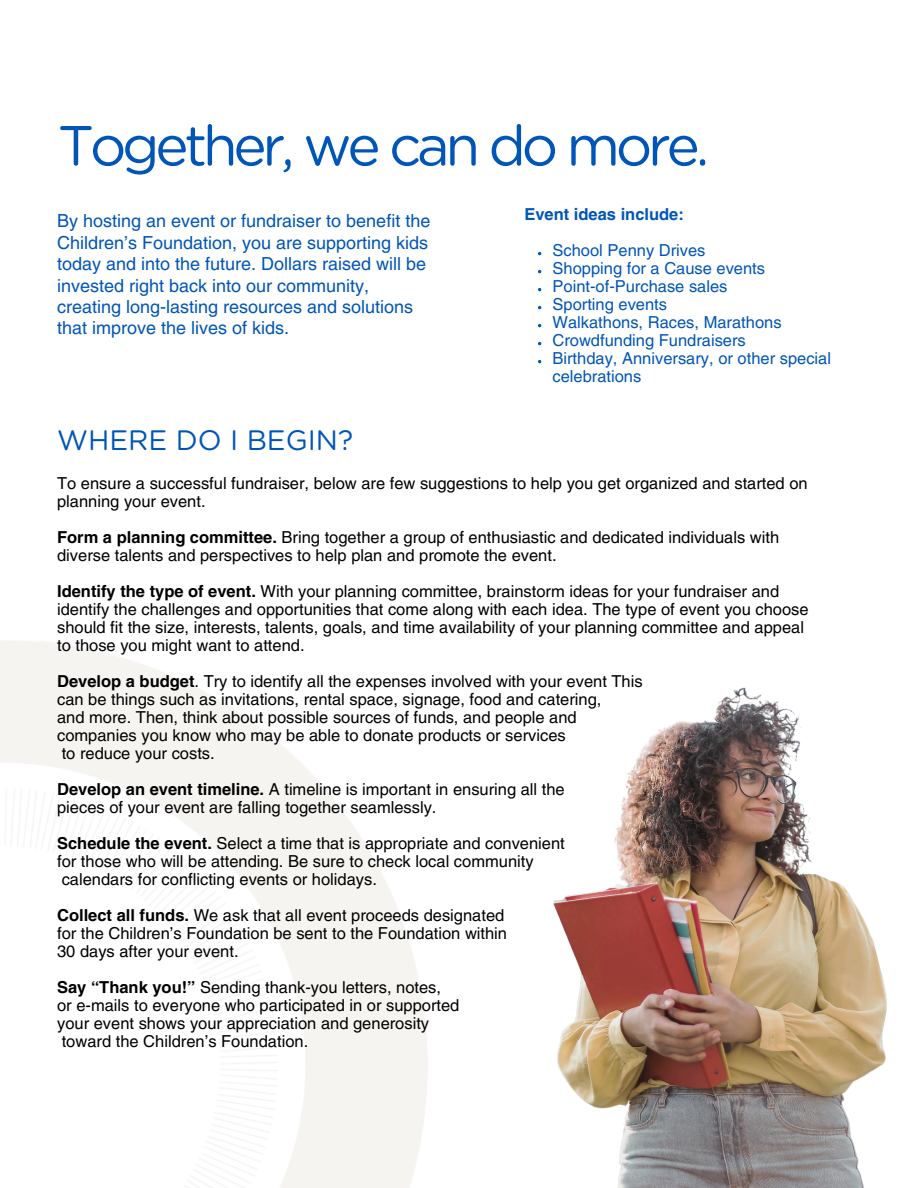
<style>
.page{position:relative;width:918px;height:1188px;background:#fff}
.page>*{position:absolute;margin:0;border:0;box-sizing:border-box;transform-origin:0 0}
.t1{font:56.25px "Gotham Rounded";letter-spacing:-.075em;color:#0055b8}
.t2{font:28.05px "Gotham Rounded";color:#0055b8}
.t3{font:18px/21.3px "Helvetica LT Pro";color:#0055b8}
.t4{font:16.5px/18px "Helvetica LT Pro";color:#000}
.t5{font:16.5px/18px "Helvetica LT Pro";color:#0055b8}
.t6{font:700 16.5px "Helvetica LT Pro";color:#0055b8}
.s1{font-weight:700}
</style>
<div class="page">
<img style="left:240px;top:687px;width:647px;height:501px">
<p class="t1" style="left:58px;top:111px;width:653px">Together, we can do more.</p>
<p class="t3" style="left:57px;top:212px;width:375px">By hosting an event or fundraiser to benefit the Children’s Foundation, you are supporting kids today and into the future. Dollars raised will be invested right back into our community, creating long-lasting resources and solutions that improve the lives of kids.</p>
<p class="t2" style="left:57px;top:423px;width:298px">WHERE DO I BEGIN?</p>
<p class="t6" style="left:524px;top:209px;width:161px">Event ideas include:</p>
<p class="t5" style="left:553px;top:243px;width:155px">School Penny Drives</p>
<p class="t5" style="left:553px;top:261px;width:214px">Shopping for a Cause events</p>
<p class="t5" style="left:553px;top:279px;width:177px">Point-of-Purchase sales</p>
<p class="t5" style="left:553px;top:297px;width:116px">Sporting events</p>
<p class="t5" style="left:553px;top:315px;width:231px">Walkathons, Races, Marathons</p>
<p class="t5" style="left:553px;top:333px;width:195px">Crowdfunding Fundraisers</p>
<p class="t5" style="left:553px;top:351px;width:280px">Birthday, Anniversary, or other special celebrations</p>
<h3 class="t4" style="left:57px;top:476px;width:752px">To ensure a successful fundraiser, below are few suggestions to help you get organized and started on planning your event.</h3>
<p class="t4" style="left:57px;top:530px;width:724px"><span class="s1">Form a planning committee.</span> Bring together a group of enthusiastic and dedicated individuals with diverse talents and perspectives to help plan and promote the event.</p>
<p class="t4" style="left:57px;top:584px;width:753px"><span class="s1">Identify the type of event.</span> With your planning committee, brainstorm ideas for your fundraiser and identify the challenges and opportunities that come along with each idea. The type of event you choose should fit the size, interests, talents, goals, and time availability of your planning committee and appeal to those you might want to attend.</p>
<p class="t4" style="left:57px;top:674px;width:587px"><span class="s1">Develop a budget</span>. Try to identify all the expenses involved with your event This</p>
<p class="t4" style="left:57px;top:692px;width:546px">can be things such as invitations, rental space, signage, food and catering,</p>
<p class="t4" style="left:57px;top:710px;width:521px">and more. Then, think about possible sources of funds, and people and</p>
<p class="t4" style="left:57px;top:728px;width:510px">companies you know who may be able to donate products or services</p>
<p class="t4" style="left:62px;top:746px;width:155px">to reduce your costs.</p>
<h2 class="t4" style="left:57px;top:782px;width:509px"><span class="s1">Develop an event timeline.</span> A timeline is important in ensuring all the</h2>
<p class="t4" style="left:57px;top:800px;width:381px">pieces of your event are falling together seamlessly.</p>
<p class="t4" style="left:57px;top:836px;width:509px"><span class="s1">Schedule the event.</span> Select a time that is appropriate and convenient</p>
<p class="t4" style="left:57px;top:854px;width:478px">for those who will be attending. Be sure to check local community</p>
<p class="t4" style="left:62px;top:872px;width:317px">calendars for conflicting events or holidays.</p>
<p class="t4" style="left:57px;top:908px;width:449px"><span class="s1">Collect all funds.</span> We ask that all event proceeds designated</p>
<p class="t4" style="left:57px;top:926px;width:452px">for the Children’s Foundation be sent to the Foundation within</p>
<p class="t4" style="left:57px;top:944px;width:183px">30 days after your event.</p>
<p class="t4" style="left:57px;top:980px;width:385px"><span class="s1">Say “Thank you!”</span> Sending thank-you letters, notes,</p>
<p class="t4" style="left:57px;top:998px;width:404px">or e-mails to everyone who participated in or supported</p>
<p class="t4" style="left:57px;top:1016px;width:374px">your event shows your appreciation and generosity</p>
<p class="t4" style="left:62px;top:1034px;width:248px">toward the Children’s Foundation.</p>
</div>
